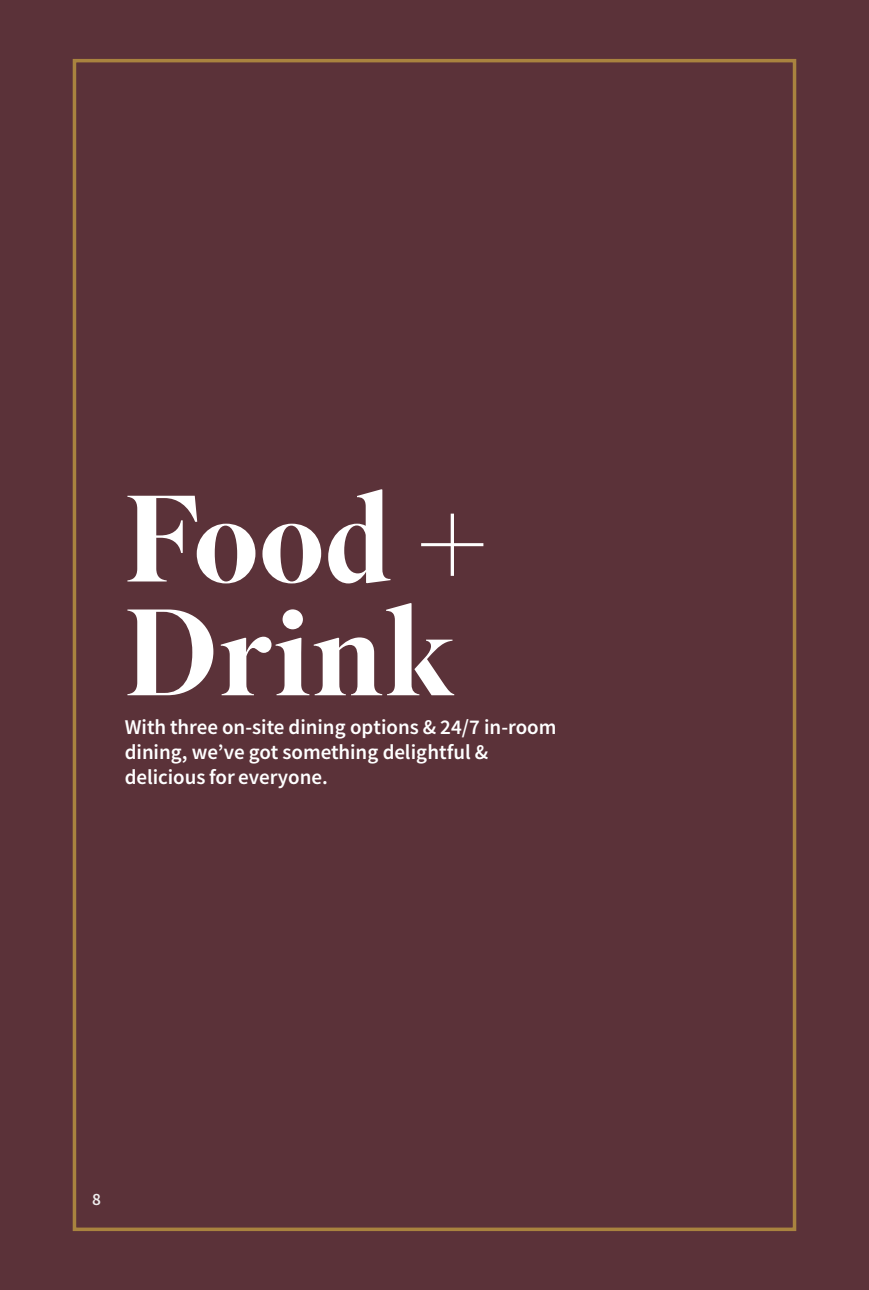
<style>
.page{position:relative;width:869px;height:1290px;background:#fff}
.page>*{position:absolute;margin:0;border:0;box-sizing:border-box;transform-origin:0 0}
.Largest_Headings{font:500 122.5px "Superior Title";color:#fff}
.Newspaper_Body_Text{font:21px "Source Sans Variable";color:#fff}
.Newspaper_Body_Text-2{font:17.32px "Source Sans Variable";color:#efeeee}
</style>
<div class="page">
<div style="left:0;top:0;width:868px;height:1290px;background:#5b3239"></div>
<div style="left:73px;top:59px;width:722px;height:1172px;border:4px solid #a9833f"></div>
<p class="Largest_Headings" style="left:125px;top:464px;width:366px">Food +</p>
<p class="Largest_Headings" style="left:125px;top:578px;width:331px">Drink</p>
<p class="Newspaper_Body_Text" style="left:125px;top:714px;width:433px">With three on-site dining options &amp; 24/7 in-room</p>
<p class="Newspaper_Body_Text" style="left:125px;top:739px;width:365px">dining, we’ve got something delightful &amp;</p>
<p class="Newspaper_Body_Text" style="left:125px;top:764px;width:205px">delicious for everyone.</p>
<p class="Newspaper_Body_Text-2" style="left:92px;top:1189px;width:10px">8</p>
</div>
